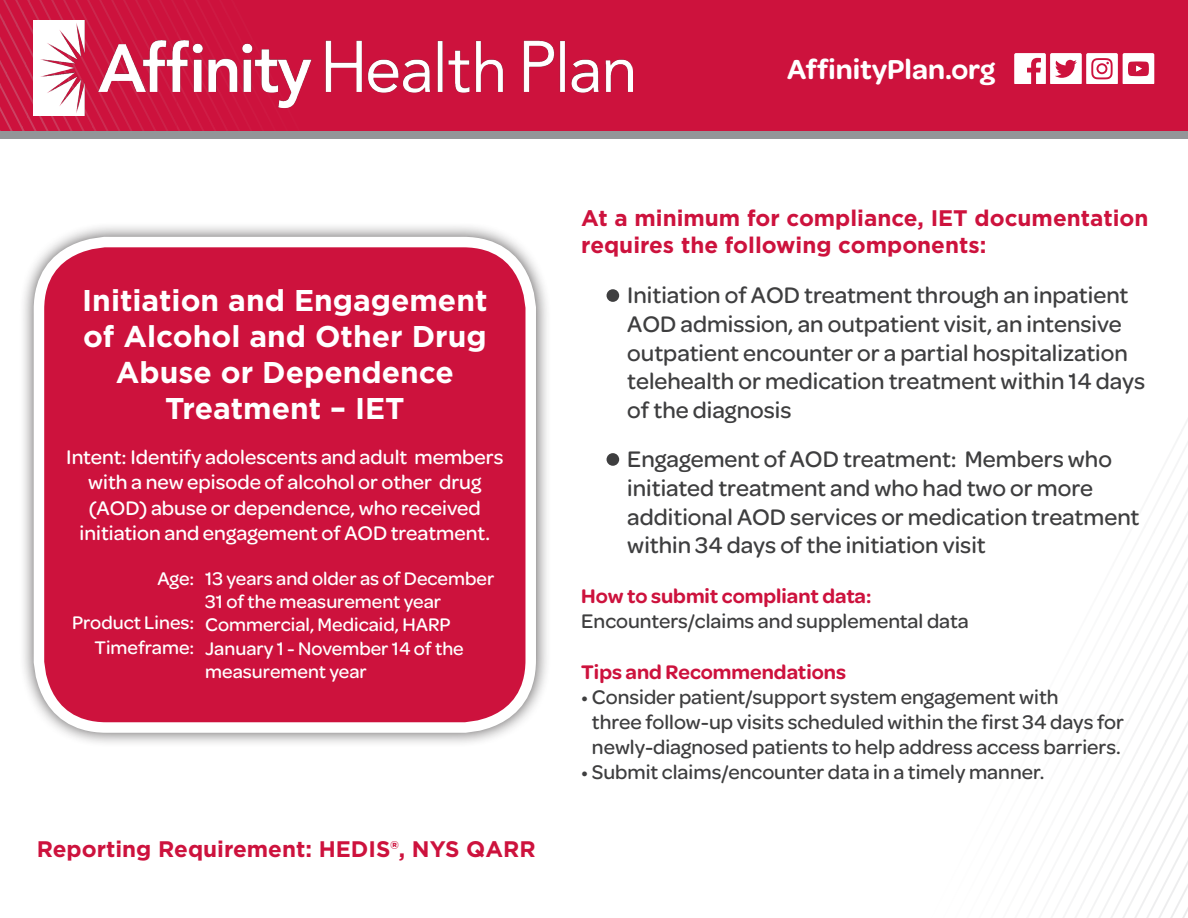
<style>
.page{position:relative;width:1188px;height:918px;background:#fff}
.page>*{position:absolute;margin:0;border:0;box-sizing:border-box;transform-origin:0 0}
.t1{font:700 30px/36px "Gotham";color:#fff;text-align:center}
.t2{font:600 29.25px "Omnes";color:#fff}
.t3{font:500 24px/28.8px "Omnes";color:#3e3e3f}
.t4{font:700 22.5px/27px "Gotham";color:#cd123d}
.t5{font:500 21px/25.2px "Omnes";color:#3e3e3f}
.t6{font:500 21px/25.2px "Omnes";color:#fff;text-align:center}
.t7{font:600 21px "Omnes";color:#cd123d}
.t8{font:500 19.5px/23.4px "Omnes";color:#fff}
</style>
<div class="page">
<img style="left:1145px;top:740px;width:21px;height:46px">
<img style="left:1124px;top:780px;width:21px;height:47px">
<img style="left:1103px;top:821px;width:21px;height:47px">
<img style="left:1082px;top:862px;width:21px;height:47px">
<img style="left:1163px;top:634px;width:23px;height:94px">
<img style="left:1141px;top:722px;width:22px;height:48px">
<img style="left:1120px;top:765px;width:21px;height:47px">
<img style="left:1097px;top:806px;width:23px;height:49px">
<img style="left:1082px;top:851px;width:15px;height:47px">
<img style="left:1183px;top:647px;width:5px;height:18px">
<img style="left:1165px;top:660px;width:18px;height:50px">
<img style="left:1143px;top:721px;width:17px;height:33px">
<img style="left:1121px;top:763px;width:17px;height:35px">
<img style="left:1100px;top:805px;width:15px;height:38px">
<img style="left:1082px;top:847px;width:10px;height:40px">
<img style="left:1143px;top:660px;width:22px;height:61px">
<img style="left:1121px;top:716px;width:22px;height:47px">
<img style="left:1099px;top:757px;width:22px;height:48px">
<img style="left:1087px;top:799px;width:13px;height:48px">
<img style="left:1163px;top:629px;width:21px;height:31px">
<img style="left:1143px;top:609px;width:20px;height:95px">
<img style="left:1123px;top:715px;width:17px;height:32px">
<img style="left:1101px;top:755px;width:16px;height:36px">
<img style="left:1085px;top:796px;width:10px;height:38px">
<img style="left:1164px;top:583px;width:23px;height:48px">
<img style="left:1133px;top:666px;width:11px;height:47px">
<img style="left:1101px;top:716px;width:22px;height:39px">
<img style="left:1085px;top:750px;width:16px;height:46px">
<img style="left:1162px;top:517px;width:24px;height:95px">
<img style="left:1133px;top:666px;width:9px;height:32px">
<img style="left:1097px;top:716px;width:22px;height:24px">
<img style="left:1085px;top:734px;width:12px;height:49px">
<img style="left:1183px;top:530px;width:5px;height:18px">
<img style="left:1162px;top:544px;width:21px;height:48px">
<img style="left:1143px;top:609px;width:18px;height:28px">
<img style="left:1133px;top:666px;width:5px;height:16px">
<img style="left:1098px;top:716px;width:17px;height:10px">
<img style="left:1085px;top:733px;width:7px;height:38px">
<img style="left:1157px;top:557px;width:7px;height:49px">
<img style="left:1086px;top:716px;width:12px;height:17px">
<img style="left:1162px;top:496px;width:22px;height:48px">
<img style="left:1157px;top:557px;width:5px;height:31px">
<img style="left:1086px;top:716px;width:8px;height:2px">
<img style="left:1162px;top:486px;width:15px;height:48px">
<img style="left:1168px;top:442px;width:20px;height:42px">
<img style="left:1162px;top:486px;width:6px;height:42px">
<img style="left:1182px;top:419px;width:6px;height:12px">
<img style="left:1168px;top:430px;width:14px;height:49px">
<div style="left:0;top:124px;width:1188px;height:14px;background:#939598"></div>
<div style="left:0;top:0;width:1188px;height:131px;background:#cd123d"></div>
<img style="left:183px;top:115px;width:29px;height:9px">
<img style="left:177px;top:124px;width:39px;height:7px">
<img style="left:51px;top:0;width:125px;height:131px">
<img style="left:92px;top:122px;width:22px;height:9px">
<img style="left:89px;top:115px;width:4px;height:13px">
<img style="left:30px;top:0;width:21px;height:21px">
<img style="left:86px;top:115px;width:3px;height:16px">
<img style="left:24px;top:11px;width:22px;height:11px">
<img style="left:17px;top:0;width:7px;height:17px">
<img style="left:69px;top:115px;width:17px;height:16px">
<img style="left:26px;top:22px;width:8px;height:40px">
<img style="left:3px;top:0;width:14px;height:20px">
<img style="left:49px;top:115px;width:20px;height:16px">
<img style="left:26px;top:62px;width:8px;height:12px">
<img style="left:4px;top:20px;width:22px;height:47px">
<img style="left:0;top:10px;width:4px;height:15px">
<img style="left:49px;top:118px;width:16px;height:13px">
<img style="left:28px;top:74px;width:6px;height:39px">
<img style="left:0;top:33px;width:20px;height:38px">
<img style="left:28px;top:113px;width:21px;height:18px">
<img style="left:7px;top:71px;width:21px;height:47px">
<img style="left:0;top:56px;width:7px;height:21px">
<img style="left:23px;top:126px;width:22px;height:5px">
<img style="left:1px;top:83px;width:22px;height:48px">
<img style="left:0;top:103px;width:17px;height:28px">
<svg style="left:0;top:126px;width:3px;height:5px"></svg>
<svg style="left:1014px;top:53px;width:140px;height:31px"></svg>
<img style="left:34px;top:21px;width:599px;height:94px">
<div style="left:18px;top:222px;width:533px;height:526px;background:#231f20;opacity:.75"></div>
<div style="left:39px;top:242px;width:492px;height:486px;background:#cd123d;border-radius:67px"></div>
<div style="left:34px;top:237px;width:502px;height:496px;border:10px solid #fff;border-radius:67px"></div>
<div style="left:607px;top:289px;width:12px;height:13px;background:#3e3e3f;border-radius:50%"></div>
<div style="left:607px;top:453px;width:12px;height:13px;background:#3e3e3f;border-radius:50%"></div>
<p class="t2" style="left:787px;top:49px;width:209px">AffinityPlan.org</p>
<p class="t1" style="left:82px;top:282px;width:407px">Initiation and Engagement of Alcohol and Other Drug<br>Abuse or Dependence<br>Treatment – IET</p>
<p class="t6" style="left:66px;top:443px;width:439px">Intent: Identify adolescents and adult members with a new episode of alcohol or other drug (AOD) abuse or dependence, who received initiation and engagement of AOD treatment.</p>
<p class="t8" style="left:157px;top:565px;width:39px">Age:</p>
<p class="t8" style="left:72px;top:610px;width:124px">Product Lines:</p>
<p class="t8" style="left:95px;top:635px;width:101px">Timeframe:</p>
<p class="t8" style="left:205px;top:565px;width:291px">13 years and older as of December<br>31 of the measurement year<br>Commercial, Medicaid, HARP</p>
<p class="t8" style="left:205px;top:636px;width:260px">January 1 - November 14 of the measurement year</p>
<p class="t4" style="left:37px;top:835px;width:500px">Reporting Requirement: HEDIS®, NYS QARR</p>
<p class="t4" style="left:581px;top:204px;width:569px">At a minimum for compliance, IET documentation requires the following components:</p>
<p class="t3" style="left:627px;top:279px;width:519px">Initiation of AOD treatment through an inpatient AOD admission, an outpatient visit, an intensive outpatient encounter or a partial hospitalization telehealth or medication treatment within 14 days of the diagnosis</p>
<p class="t3" style="left:627px;top:443px;width:514px">Engagement of AOD treatment: Members who initiated treatment and who had two or more additional AOD services or medication treatment within 34 days of the initiation visit</p>
<p class="t7" style="left:581px;top:581px;width:292px">How to submit compliant data:</p>
<p class="t5" style="left:581px;top:608px;width:389px">Encounters/claims and supplemental data</p>
<p class="t7" style="left:581px;top:657px;width:266px">Tips and Recommendations</p>
<p class="t5" style="left:581px;top:683px;width:479px">• Consider patient/support system engagement with</p>
<p class="t5" style="left:592px;top:708px;width:533px">three follow-up visits scheduled within the first 34 days for newly-diagnosed patients to help address access barriers.</p>
<p class="t5" style="left:581px;top:759px;width:465px">• Submit claims/encounter data in a timely manner.</p>
</div>
